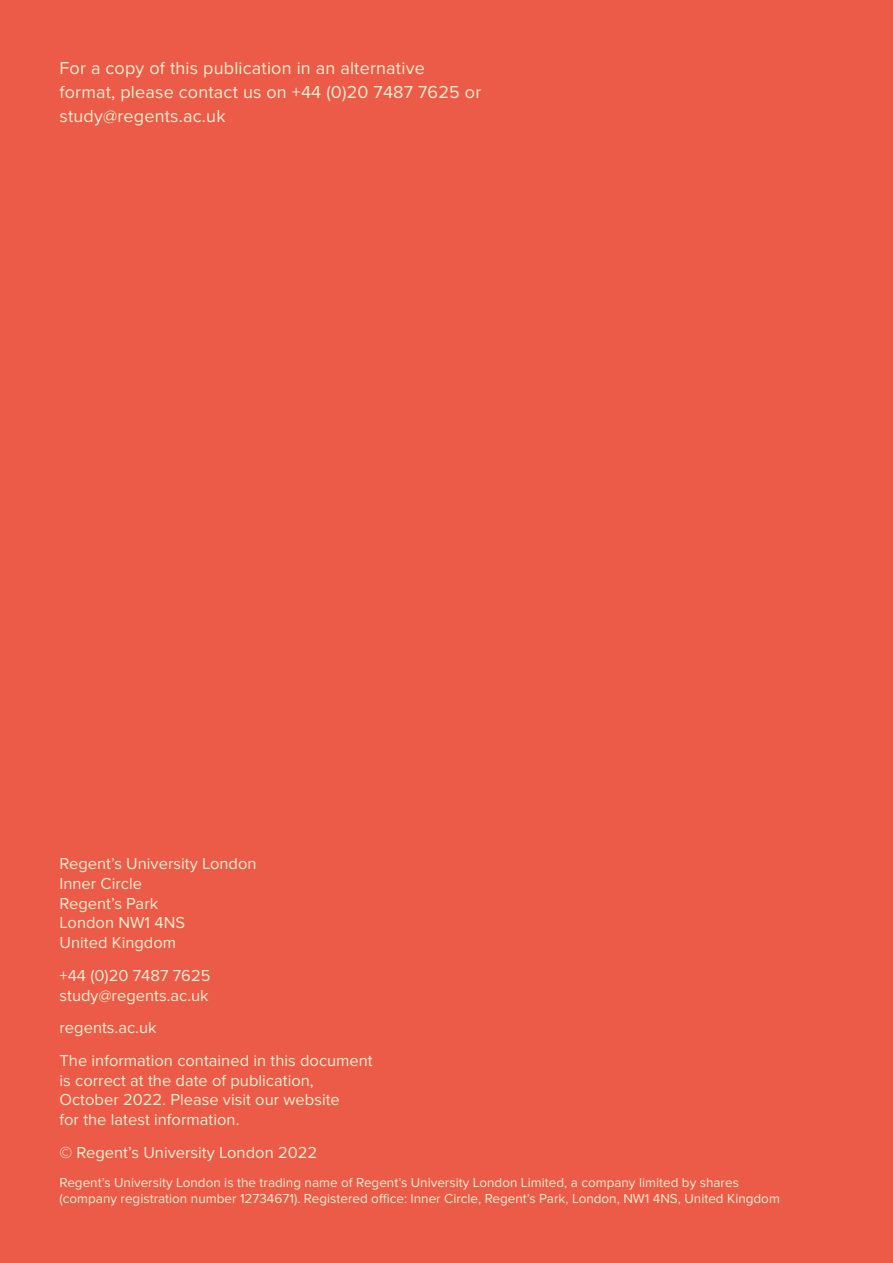
<style>
.page{position:relative;width:893px;height:1263px;background:#eb5b47}
.page>*{position:absolute;margin:0;border:0;box-sizing:border-box;transform-origin:0 0}
.t1{font:18px/24px "Proxima Nova";letter-spacing:.01em;color:#eeeed2}
.t2{font:16.5px/19.8px "Proxima Nova";color:#eeeed2}
.t3{font:13.5px/16.2px "Proxima Nova";color:#eeeed2}
</style>
<div class="page">
<p class="t1" style="left:60px;top:56px;width:423px">For a copy of this publication in an alternative format, please contact us on +44 (0)20 7487 7625 or study@regents.ac.uk</p>
<p class="t2" style="left:60px;top:854px;width:199px">Regent’s University London<br>Inner Circle<br>Regent’s Park<br>London NW1 4NS<br>United Kingdom</p>
<p class="t2" style="left:60px;top:966px;width:152px">+44 (0)20 7487 7625 study@regents.ac.uk</p>
<p class="t2" style="left:60px;top:1012px;width:315px;line-height:32.5px">regents.ac.uk<br>The information contained in this document</p>
<p class="t2" style="left:60px;top:1071px;width:282px">is correct at the date of publication,<br>October 2022. Please visit our website for the latest information.</p>
<p class="t2" style="left:60px;top:1143px;width:259px">© Regent’s University London 2022</p>
<p class="t3" style="left:60px;top:1174px;width:722px">Regent’s University London is the trading name of Regent’s University London Limited, a company limited by shares (company registration number 12734671). Registered office: Inner Circle, Regent’s Park, London, NW1 4NS, United Kingdom</p>
</div>
